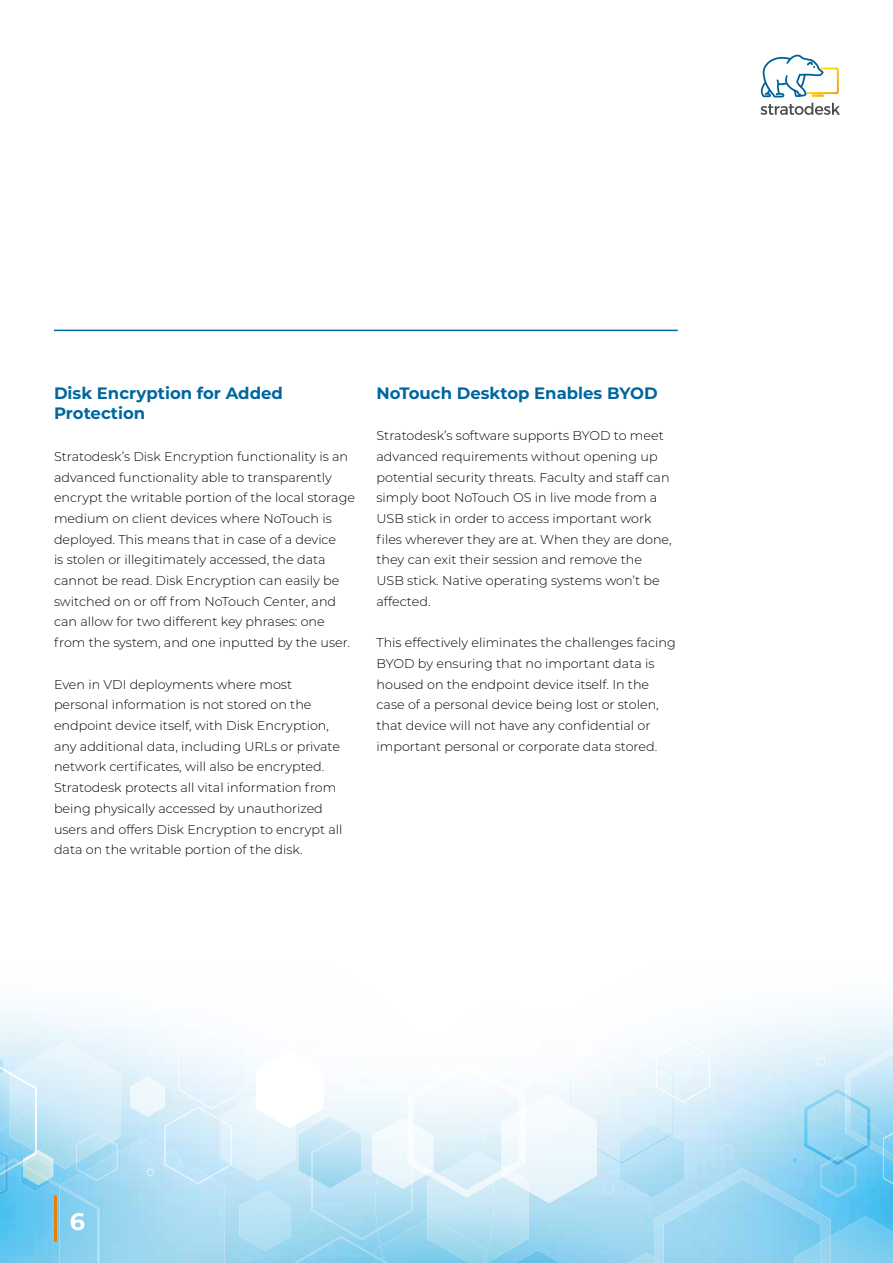
<style>
.page{position:relative;width:893px;height:1263px;background:#fff}
.page>*{position:absolute;margin:0;border:0;box-sizing:border-box;transform-origin:0 0}
.t1{font:700 24px "Montserrat";color:#fff}
.t2{font:700 16.5px/20.7px "Montserrat";color:#0066a0}
.t3{font:300 12.75px/20.7px "Montserrat";color:#000}
</style>
<div class="page">
<img style="left:0;top:1011px;width:375px;height:113px">
<img style="left:0;top:1124px;width:311px;height:139px">
<img style="left:528px;top:1183px;width:365px;height:80px">
<img style="left:489px;top:1007px;width:404px;height:147px">
<img style="left:604px;top:1153px;width:250px;height:110px">
<img style="left:375px;top:1092px;width:114px;height:154px">
<img style="left:502px;top:1093px;width:94px;height:110px">
<img style="left:377px;top:1118px;width:50px;height:70px">
<img style="left:130px;top:1077px;width:35px;height:40px">
<img style="left:519px;top:1053px;width:24px;height:28px">
<img style="left:453px;top:1061px;width:73px;height:50px">
<img style="left:408px;top:1092px;width:45px;height:85px">
<img style="left:506px;top:1107px;width:20px;height:36px">
<img style="left:408px;top:1121px;width:25px;height:53px">
<svg style="left:817px;top:1057px;width:8px;height:9px"></svg>
<img style="left:256px;top:1050px;width:68px;height:74px">
<img style="left:306px;top:1044px;width:17px;height:20px">
<img style="left:620px;top:1124px;width:64px;height:74px">
<svg style="left:792px;top:1157px;width:5px;height:6px"></svg>
<svg style="left:241px;top:1180px;width:5px;height:4px"></svg>
<img style="left:0;top:1142px;width:8px;height:58px">
<img style="left:299px;top:1116px;width:62px;height:72px">
<img style="left:0;top:1054px;width:3px;height:23px">
<img style="left:825px;top:1089px;width:20px;height:7px">
<img style="left:804px;top:1096px;width:65px;height:70px">
<img style="left:851px;top:1097px;width:20px;height:26px">
<img style="left:867px;top:1123px;width:4px;height:16px">
<img style="left:453px;top:1061px;width:3px;height:7px">
<img style="left:10px;top:1041px;width:101px;height:26px">
<img style="left:10px;top:1067px;width:110px;height:91px">
<img style="left:37px;top:1150px;width:16px;height:8px">
<img style="left:225px;top:1095px;width:71px;height:85px">
<img style="left:256px;top:1094px;width:40px;height:34px">
<img style="left:845px;top:1048px;width:48px;height:49px">
<img style="left:869px;top:1141px;width:14px;height:20px">
<img style="left:845px;top:1101px;width:6px;height:7px">
<img style="left:845px;top:1108px;width:22px;height:37px">
<svg style="left:866px;top:1139px;width:5px;height:8px"></svg>
<svg style="left:845px;top:1093px;width:6px;height:8px"></svg>
<img style="left:165px;top:1106px;width:66px;height:71px">
<img style="left:221px;top:1120px;width:11px;height:45px">
<img style="left:178px;top:1032px;width:68px;height:77px">
<img style="left:720px;top:1144px;width:13px;height:15px">
<img style="left:724px;top:1038px;width:58px;height:13px">
<img style="left:709px;top:1051px;width:73px;height:70px">
<img style="left:570px;top:1044px;width:103px;height:119px">
<img style="left:570px;top:1105px;width:27px;height:44px">
<img style="left:620px;top:1134px;width:51px;height:30px">
<svg style="left:886px;top:1133px;width:7px;height:4px"></svg>
<img style="left:883px;top:1137px;width:10px;height:47px">
<img style="left:656px;top:1041px;width:54px;height:61px">
<svg style="left:709px;top:1059px;width:1px;height:28px"></svg>
<img style="left:656px;top:1064px;width:18px;height:33px">
<img style="left:0;top:1055px;width:10px;height:19px">
<img style="left:0;top:1151px;width:35px;height:7px">
<img style="left:23px;top:1152px;width:14px;height:6px">
<svg style="left:0;top:1059px;width:3px;height:11px"></svg>
<img style="left:10px;top:1073px;width:27px;height:33px">
<img style="left:35px;top:1105px;width:2px;height:46px">
<svg style="left:79px;top:1050px;width:11px;height:13px"></svg>
<img style="left:76px;top:1133px;width:36px;height:5px">
<img style="left:830px;top:1216px;width:63px;height:47px">
<img style="left:794px;top:1262px;width:27px;height:1px">
<img style="left:601px;top:1253px;width:53px;height:10px">
<img style="left:239px;top:1191px;width:52px;height:60px">
<img style="left:820px;top:1155px;width:36px;height:42px">
<img style="left:829px;top:1158px;width:17px;height:4px">
<img style="left:654px;top:1168px;width:176px;height:94px">
<img style="left:821px;top:1236px;width:9px;height:27px">
<svg style="left:654px;top:1257px;width:38px;height:6px"></svg>
<img style="left:487px;top:1158px;width:41px;height:105px">
<img style="left:427px;top:1151px;width:67px;height:103px">
<img style="left:502px;top:1165px;width:26px;height:26px">
<img style="left:432px;top:1174px;width:61px;height:23px">
<svg style="left:492px;top:1167px;width:20px;height:15px"></svg>
<img style="left:503px;top:1143px;width:25px;height:29px">
<img style="left:507px;top:1145px;width:19px;height:25px">
<img style="left:491px;top:1250px;width:94px;height:13px">
<img style="left:21px;top:1187px;width:29px;height:4px">
<img style="left:703px;top:1151px;width:23px;height:27px">
<svg style="left:720px;top:1155px;width:6px;height:4px"></svg>
<img style="left:60px;top:1138px;width:165px;height:125px">
<svg style="left:147px;top:1168px;width:7px;height:8px"></svg>
<img style="left:165px;top:1151px;width:45px;height:33px">
<img style="left:82px;top:1152px;width:35px;height:29px">
<img style="left:163px;top:1153px;width:40px;height:110px">
<img style="left:375px;top:1246px;width:5px;height:9px">
<img style="left:380px;top:1219px;width:47px;height:44px">
<img style="left:427px;top:1217px;width:60px;height:46px">
<img style="left:291px;top:1236px;width:84px;height:27px">
<img style="left:375px;top:1255px;width:16px;height:8px">
<svg style="left:384px;top:1261px;width:7px;height:2px"></svg>
<img style="left:311px;top:1123px;width:67px;height:117px">
<img style="left:377px;top:1183px;width:35px;height:48px">
<svg style="left:376px;top:1132px;width:10px;height:6px"></svg>
<img style="left:386px;top:1137px;width:26px;height:47px">
<img style="left:408px;top:1149px;width:4px;height:17px">
<img style="left:311px;top:1129px;width:42px;height:49px">
<img style="left:0;top:1158px;width:60px;height:29px">
<svg style="left:5px;top:1162px;width:3px;height:10px"></svg>
<svg style="left:18px;top:1162px;width:6px;height:3px"></svg>
<img style="left:22px;top:1165px;width:28px;height:17px">
<img style="left:23px;top:1164px;width:26px;height:16px">
<img style="left:59px;top:1185px;width:41px;height:78px">
<svg style="left:168px;top:1151px;width:12px;height:2px"></svg>
<img style="left:163px;top:1153px;width:17px;height:17px">
<img style="left:165px;top:1154px;width:9px;height:15px">
<svg style="left:604px;top:1183px;width:10px;height:11px"></svg>
<hr style="left:54px;top:1195px;width:3px;height:47px;background:#ef7d00">
<svg style="left:760px;top:103px;width:80px;height:12px"></svg>
<svg style="left:761px;top:55px;width:78px;height:42px"></svg>
<hr style="left:54px;top:330px;width:624px;height:1px;background:#0066a0">
<p class="t2" style="left:54px;top:382px;width:230px">Disk Encryption for Added<br>Protection</p>
<p class="t3" style="left:54px;top:445px;width:302px">Stratodesk’s Disk Encryption functionality is an advanced functionality able to transparently encrypt the writable portion of the local storage medium on client devices where NoTouch is deployed. This means that in case of a device<br>is stolen or illegitimately accessed, the data cannot be read. Disk Encryption can easily be switched on or off from NoTouch Center, and can allow for two different key phrases: one from the system, and one inputted by the user.</p>
<p class="t3" style="left:54px;top:673px;width:290px">Even in VDI deployments where most personal information is not stored on the endpoint device itself, with Disk Encryption, any additional data, including URLs or private network certificates, will also be encrypted.<br>Stratodesk protects all vital information from being physically accessed by unauthorized users and offers Disk Encryption to encrypt all data on the writable portion of the disk.</p>
<p class="t2" style="left:376px;top:382px;width:283px">NoTouch Desktop Enables BYOD</p>
<p class="t3" style="left:376px;top:425px;width:297px">Stratodesk’s software supports BYOD to meet advanced requirements without opening up potential security threats. Faculty and staff can simply boot NoTouch OS in live mode from a USB stick in order to access important work files wherever they are at. When they are done, they can exit their session and remove the USB stick. Native operating systems won’t be affected.</p>
<p class="t3" style="left:376px;top:632px;width:301px">This effectively eliminates the challenges facing BYOD by ensuring that no important data is housed on the endpoint device itself. In the case of a personal device being lost or stolen, that device will not have any confidential or important personal or corporate data stored.</p>
<h1 class="t1" style="left:70px;top:1204px;width:17px">6</h1>
</div>
